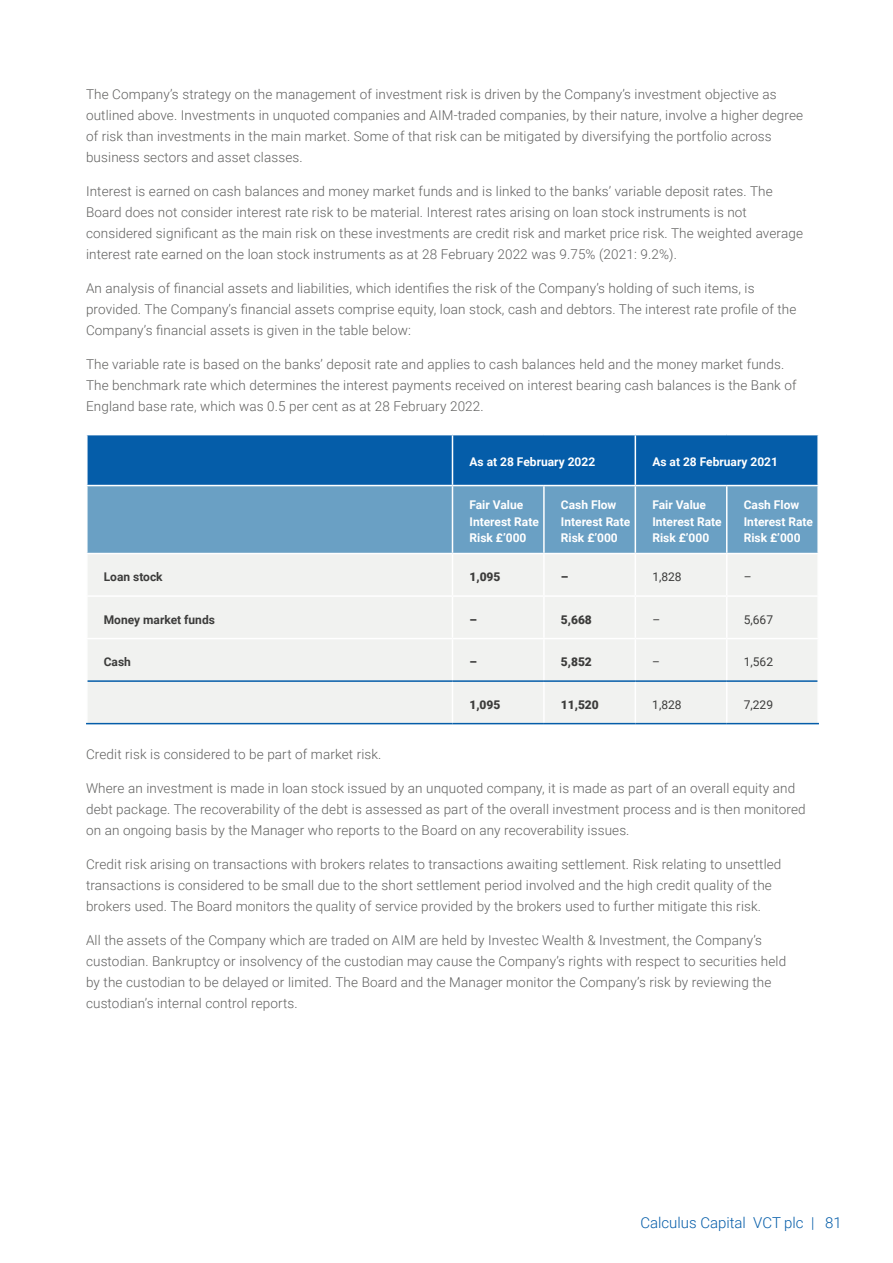
<style>
.page{position:relative;width:893px;height:1263px;background:#fff}
.page>*{position:absolute;margin:0;border:0;box-sizing:border-box;transform-origin:0 0}
.t1{font:300 15px "Roboto";color:#055da9}
.t2{font:300 13.5px/21px "Roboto";letter-spacing:.01em;color:#60605f}
.t3{font:700 12px/16.5px "Roboto";color:#fff}
.t4{font:700 12px "Roboto";color:#3c3c3b}
.t5{font:900 12px "Roboto";color:#3c3c3b}
.t6{font:12px "Roboto";color:#3c3c3b}
</style>
<div class="page">
<div style="left:88px;top:435px;width:729px;height:50px;background:#055da9"></div>
<div style="left:88px;top:486px;width:729px;height:67px;background:#6aa0c4"></div>
<div style="left:88px;top:554px;width:729px;height:169px;background:#f1f2f0"></div>
<hr style="left:452px;top:486px;width:1px;height:67px;background:#fff">
<hr style="left:543px;top:486px;width:2px;height:67px;background:#fff">
<hr style="left:635px;top:486px;width:1px;height:67px;background:#fff">
<hr style="left:726px;top:486px;width:1px;height:67px;background:#fff">
<hr style="left:452px;top:554px;width:1px;height:41px;background:#fff">
<hr style="left:543px;top:554px;width:2px;height:41px;background:#fff">
<hr style="left:635px;top:554px;width:1px;height:41px;background:#fff">
<hr style="left:726px;top:554px;width:1px;height:41px;background:#fff">
<hr style="left:86px;top:595px;width:366px;height:2px;background:#fff">
<hr style="left:452px;top:595px;width:92px;height:2px;background:#fff">
<hr style="left:452px;top:597px;width:1px;height:41px;background:#fff">
<hr style="left:544px;top:595px;width:91px;height:2px;background:#fff">
<hr style="left:543px;top:597px;width:2px;height:41px;background:#fff">
<hr style="left:635px;top:595px;width:92px;height:2px;background:#fff">
<hr style="left:635px;top:597px;width:1px;height:41px;background:#fff">
<hr style="left:727px;top:595px;width:92px;height:2px;background:#fff">
<hr style="left:726px;top:597px;width:1px;height:41px;background:#fff">
<hr style="left:86px;top:638px;width:366px;height:1px;background:#fff">
<hr style="left:452px;top:638px;width:92px;height:1px;background:#fff">
<hr style="left:452px;top:639px;width:1px;height:41px;background:#fff">
<hr style="left:544px;top:638px;width:91px;height:1px;background:#fff">
<hr style="left:543px;top:639px;width:2px;height:41px;background:#fff">
<hr style="left:635px;top:638px;width:92px;height:1px;background:#fff">
<hr style="left:635px;top:639px;width:1px;height:41px;background:#fff">
<hr style="left:727px;top:638px;width:92px;height:1px;background:#fff">
<hr style="left:726px;top:639px;width:1px;height:41px;background:#fff">
<hr style="left:452px;top:682px;width:1px;height:41px;background:#fff">
<hr style="left:543px;top:682px;width:2px;height:41px;background:#fff">
<hr style="left:635px;top:682px;width:1px;height:41px;background:#fff">
<hr style="left:726px;top:682px;width:1px;height:41px;background:#fff">
<hr style="left:452px;top:435px;width:1px;height:50px;background:#fff">
<hr style="left:635px;top:435px;width:1px;height:50px;background:#fff">
<hr style="left:88px;top:680px;width:364px;height:2px;background:#055da9">
<hr style="left:452px;top:680px;width:92px;height:2px;background:#055da9">
<hr style="left:544px;top:680px;width:91px;height:2px;background:#055da9">
<hr style="left:635px;top:680px;width:92px;height:2px;background:#055da9">
<hr style="left:727px;top:680px;width:90px;height:2px;background:#055da9">
<hr style="left:86px;top:723px;width:366px;height:1px;background:#055da9">
<hr style="left:452px;top:723px;width:92px;height:1px;background:#055da9">
<hr style="left:544px;top:723px;width:91px;height:1px;background:#055da9">
<hr style="left:635px;top:723px;width:92px;height:1px;background:#055da9">
<hr style="left:727px;top:723px;width:92px;height:1px;background:#055da9">
<p class="t2" style="left:86px;top:83px;width:719px">The Company’s strategy on the management of investment risk is driven by the Company’s investment objective as outlined above. Investments in unquoted companies and AIM-traded companies, by their nature, involve a higher degree of risk than investments in the main market. Some of that risk can be mitigated by diversifying the portfolio across business sectors and asset classes.</p>
<p class="t2" style="left:86px;top:180px;width:718px">Interest is earned on cash balances and money market funds and is linked to the banks’ variable deposit rates. The Board does not consider interest rate risk to be material. Interest rates arising on loan stock instruments is not considered significant as the main risk on these investments are credit risk and market price risk. The weighted average interest rate earned on the loan stock instruments as at 28 February 2022 was 9.75% (2021: 9.2%).</p>
<p class="t2" style="left:86px;top:277px;width:712px">An analysis of financial assets and liabilities, which identifies the risk of the Company’s holding of such items, is provided. The Company’s financial assets comprise equity, loan stock, cash and debtors. The interest rate profile of the<br>Company’s financial assets is given in the table below:</p>
<p class="t2" style="left:86px;top:353px;width:712px">The variable rate is based on the banks’ deposit rate and applies to cash balances held and the money market funds.<br>The benchmark rate which determines the interest payments received on interest bearing cash balances is the Bank of<br>England base rate, which was 0.5 per cent as at 28 February 2022.</p>
<p class="t3" style="left:469px;top:453px;width:127px">As at 28 February 2022</p>
<p class="t3" style="left:652px;top:453px;width:127px">As at 28 February 2021</p>
<p class="t3" style="left:469px;top:496px;width:71px">Fair Value<br>Interest Rate<br>Risk £’000</p>
<p class="t3" style="left:561px;top:496px;width:71px">Cash Flow<br>Interest Rate<br>Risk £’000</p>
<p class="t3" style="left:652px;top:496px;width:71px">Fair Value<br>Interest Rate<br>Risk £’000</p>
<p class="t3" style="left:744px;top:496px;width:71px">Cash Flow<br>Interest Rate<br>Risk £’000</p>
<p class="t4" style="left:104px;top:568px;width:60px">Loan stock</p>
<p class="t5" style="left:469px;top:568px;width:33px">1,095</p>
<p class="t5" style="left:561px;top:568px;width:9px">–</p>
<p class="t6" style="left:652px;top:568px;width:31px">1,828</p>
<p class="t6" style="left:744px;top:568px;width:9px">–</p>
<p class="t4" style="left:104px;top:611px;width:113px">Money market funds</p>
<p class="t5" style="left:469px;top:611px;width:9px">–</p>
<p class="t5" style="left:561px;top:611px;width:33px">5,668</p>
<p class="t6" style="left:652px;top:611px;width:9px">–</p>
<p class="t6" style="left:744px;top:611px;width:31px">5,667</p>
<p class="t4" style="left:104px;top:653px;width:29px">Cash</p>
<p class="t5" style="left:469px;top:653px;width:9px">–</p>
<p class="t5" style="left:561px;top:653px;width:33px">5,852</p>
<p class="t6" style="left:652px;top:653px;width:9px">–</p>
<p class="t6" style="left:744px;top:653px;width:31px">1,562</p>
<p class="t5" style="left:469px;top:696px;width:33px">1,095</p>
<p class="t5" style="left:561px;top:696px;width:39px">11,520</p>
<p class="t6" style="left:652px;top:696px;width:31px">1,828</p>
<p class="t6" style="left:744px;top:696px;width:31px">7,229</p>
<p class="t2" style="left:86px;top:743px;width:297px">Credit risk is considered to be part of market risk.</p>
<p class="t2" style="left:86px;top:777px;width:721px">Where an investment is made in loan stock issued by an unquoted company, it is made as part of an overall equity and debt package. The recoverability of the debt is assessed as part of the overall investment process and is then monitored on an ongoing basis by the Manager who reports to the Board on any recoverability issues.</p>
<p class="t2" style="left:86px;top:853px;width:697px">Credit risk arising on transactions with brokers relates to transactions awaiting settlement. Risk relating to unsettled transactions is considered to be small due to the short settlement period involved and the high credit quality of the brokers used. The Board monitors the quality of service provided by the brokers used to further mitigate this risk.</p>
<p class="t2" style="left:86px;top:929px;width:702px">All the assets of the Company which are traded on AIM are held by Investec Wealth &amp; Investment, the Company’s custodian. Bankruptcy or insolvency of the custodian may cause the Company’s rights with respect to securities held by the custodian to be delayed or limited. The Board and the Manager monitor the Company’s risk by reviewing the custodian’s internal control reports.</p>
<p class="t1" style="left:640px;top:1212px;width:203px">Calculus Capital VCT plc | 81</p>
</div>
